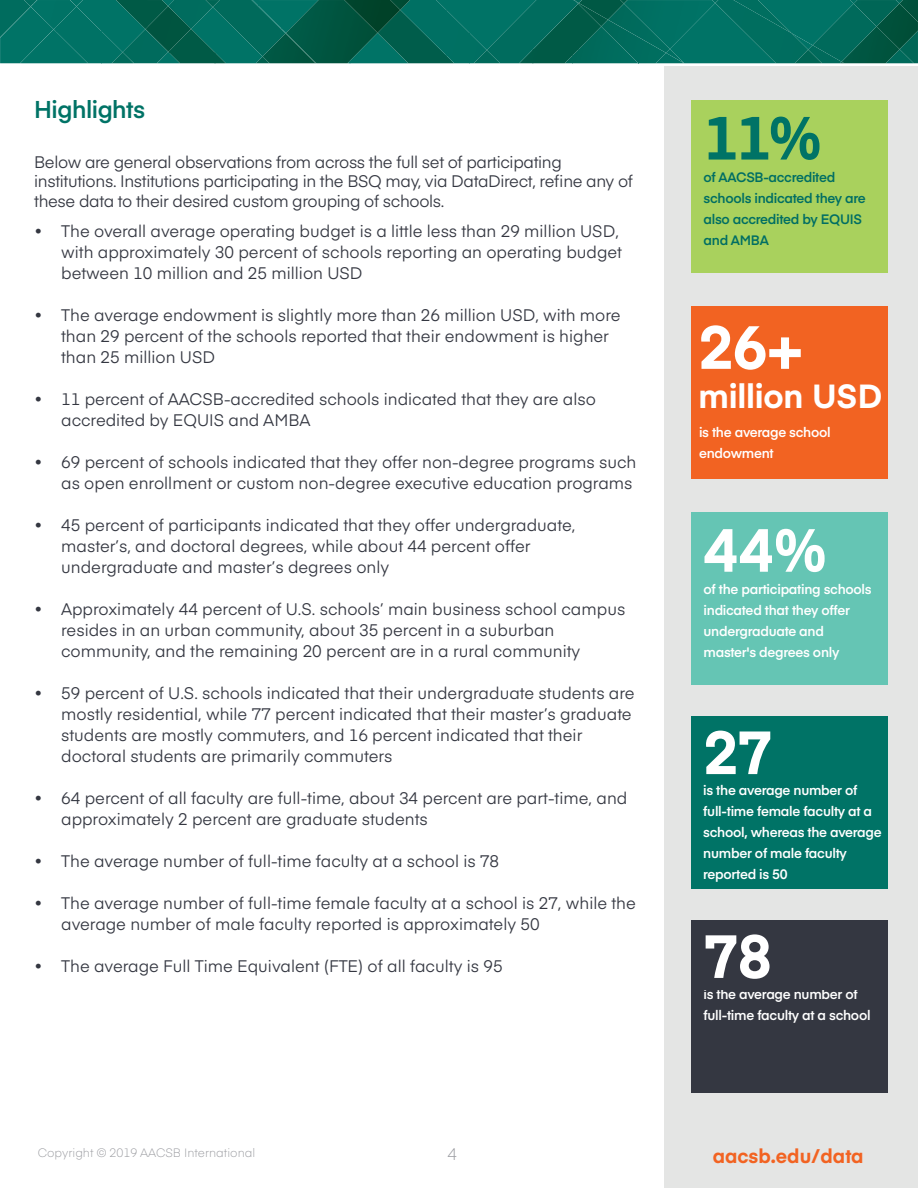
<style>
.page{position:relative;width:918px;height:1188px;background:#fff}
.page>*{position:absolute;margin:0;border:0;box-sizing:border-box;transform-origin:0 0}
.t1{font:700 60px "Eina 03";letter-spacing:-.015em;color:#fff}
.t2{font:700 60px "Eina 03";color:#007366}
.t3{font:700 33px "Eina 03";letter-spacing:-.005em;color:#fff}
.t4{font:600 24px "Eina 03";letter-spacing:-.02em;color:#007366}
.t5{font:700 19.5px "Eina 03";color:#f26322}
.t6{font:16.5px/21px "Eina 03";color:#343741}
.t7{font:16.5px/19.5px "Eina 03";letter-spacing:-.02em;color:#343741}
.t8{font:300 16.5px "Eina 03";color:#9a9ba0}
.t9{font:600 13.5px/21px "Eina 03";letter-spacing:-.02em;color:#fff}
.t10{font:600 13.5px/21px "Eina 03";letter-spacing:-.02em;color:#006e63}
.t11{font:300 12px "Eina 03";color:#9a9ba0}
</style>
<div class="page">
<div style="left:664px;top:67px;width:254px;height:1121px;background:#e4e5e4"></div>
<div style="left:691px;top:100px;width:197px;height:173px;background:#a9d15d"></div>
<div style="left:691px;top:306px;width:197px;height:173px;background:#f26322"></div>
<div style="left:691px;top:512px;width:197px;height:173px;background:#65c5b4"></div>
<div style="left:691px;top:716px;width:196px;height:173px;background:#007366"></div>
<div style="left:691px;top:920px;width:197px;height:173px;background:#343741"></div>
<img style="left:914px;top:49px;width:4px;height:14px">
<img style="left:914px;top:0;width:4px;height:4px">
<img style="left:914px;top:4px;width:4px;height:27px">
<img style="left:914px;top:31px;width:4px;height:18px">
<svg style="left:0;top:0;width:914px;height:63px"></svg>
<img style="left:378px;top:0;width:22px;height:33px">
<img style="left:344px;top:0;width:34px;height:33px">
<img style="left:390px;top:0;width:20px;height:10px">
<h3 class="t4" style="left:34px;top:92px;width:113px">Highlights</h3>
<p class="t7" style="left:34px;top:151px;width:600px">Below are general observations from across the full set of participating institutions. Institutions participating in the BSQ may, via DataDirect, refine any of these data to their desired custom grouping of schools.</p>
<p class="t6" style="left:61px;top:219px;width:562px;text-indent:-27px">• The overall average operating budget is a little less than 29 million USD, with approximately 30 percent of schools reporting an operating budget between 10 million and 25 million USD</p>
<p class="t6" style="left:61px;top:303px;width:561px;text-indent:-27px">• The average endowment is slightly more than 26 million USD, with more than 29 percent of the schools reported that their endowment is higher than 25 million USD</p>
<p class="t6" style="left:61px;top:387px;width:536px;text-indent:-27px">• 11 percent of AACSB-accredited schools indicated that they are also accredited by EQUIS and AMBA</p>
<p class="t6" style="left:34px;top:450px;width:604px;text-align:right">• 69 percent of schools indicated that they offer non-degree programs such as open enrollment or custom non-degree executive education programs</p>
<p class="t6" style="left:61px;top:513px;width:516px;text-indent:-27px">• 45 percent of participants indicated that they offer undergraduate, master’s, and doctoral degrees, while about 44 percent offer undergraduate and master’s degrees only</p>
<p class="t6" style="left:61px;top:597px;width:566px;text-indent:-27px">• Approximately 44 percent of U.S. schools’ main business school campus resides in an urban community, about 35 percent in a suburban community, and the remaining 20 percent are in a rural community</p>
<p class="t6" style="left:61px;top:681px;width:575px;text-indent:-27px">• 59 percent of U.S. schools indicated that their undergraduate students are mostly residential, while 77 percent indicated that their master’s graduate students are mostly commuters, and 16 percent indicated that their doctoral students are primarily commuters</p>
<p class="t6" style="left:61px;top:786px;width:568px;text-indent:-27px">• 64 percent of all faculty are full-time, about 34 percent are part-time, and approximately 2 percent are graduate students</p>
<p class="t6" style="left:34px;top:849px;width:467px">• The average number of full-time faculty at a school is 78</p>
<p class="t6" style="left:61px;top:891px;width:576px;text-indent:-27px">• The average number of full-time female faculty at a school is 27, while the average number of male faculty reported is approximately 50</p>
<p class="t6" style="left:34px;top:954px;width:470px">• The average Full Time Equivalent (FTE) of all faculty is 95</p>
<h1 class="t2" style="left:704px;top:94px;width:122px">11%</h1>
<p class="t10" style="left:704px;top:166px;width:164px">of AACSB-accredited schools indicated they are also accredited by EQUIS and AMBA</p>
<h1 class="t1" style="left:698px;top:303px;width:106px">26+</h1>
<h2 class="t3" style="left:698px;top:372px;width:185px">million USD</h2>
<p class="t9" style="left:699px;top:421px;width:133px">is the average school endowment</p>
<h1 class="t1" style="left:704px;top:506px;width:127px">44%</h1>
<p class="t9" style="left:704px;top:578px;width:170px">of the participating schools indicated that they offer undergraduate and master's degrees only</p>
<h1 class="t1" style="left:703px;top:708px;width:71px">27</h1>
<p class="t9" style="left:703px;top:779px;width:180px">is the average number of full-time female faculty at a school, whereas the average number of male faculty reported is 50</p>
<h1 class="t1" style="left:704px;top:912px;width:70px">78</h1>
<p class="t9" style="left:704px;top:983px;width:169px">is the average number of full-time faculty at a school</p>
<p class="t11" style="left:38px;top:1143px;width:219px">Copyright © 2019 AACSB International</p>
<p class="t8" style="left:448px;top:1142px;width:11px">4</p>
<p class="t5" style="left:713px;top:1141px;width:152px">aacsb.edu/data</p>
</div>
